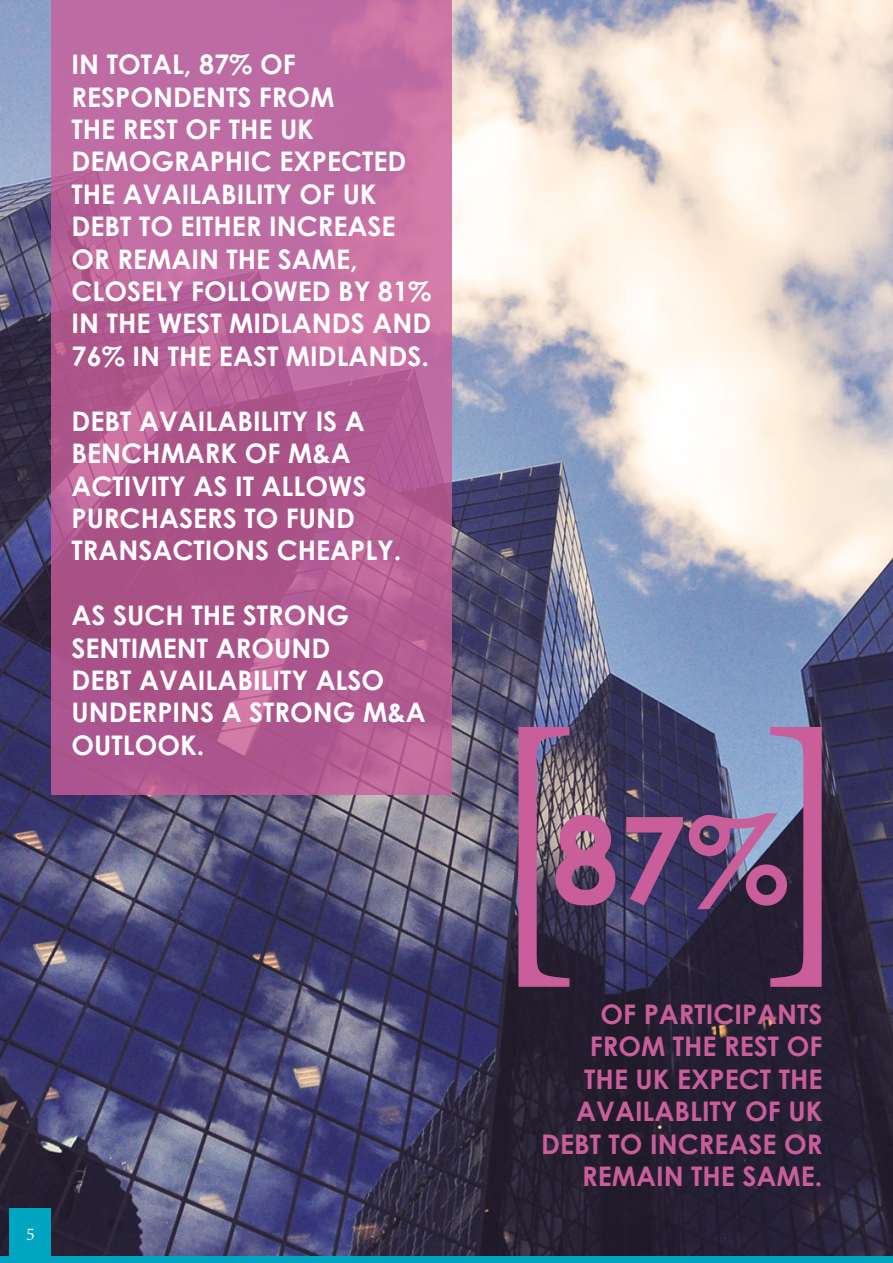
<style>
.page{position:relative;width:893px;height:1263px;background:#fff}
.page>*{position:absolute;margin:0;border:0;box-sizing:border-box;transform-origin:0 0}
.t1{font:300px "Minion Pro";color:#ca5e9b}
.t2{font:700 120px "Century Gothic";color:#ca5e9b}
.t3{font:700 27px/32.4px "Century Gothic";color:#fff}
.t4{font:700 27px/32.4px "Century Gothic";color:#ca5e9b;text-align:right}
.t5{font:18px "Minion Pro";color:#fff}
</style>
<div class="page">
<img style="left:0;top:0;width:893px;height:1256px">
<svg style="left:51px;top:0;width:401px;height:795px;background:#b76197"></svg>
<div style="left:10px;top:1209px;width:41px;height:54px;background:#00a5c1"></div>
<div style="left:0;top:1256px;width:893px;height:7px;background:#00a5c1"></div>
<p class="t3" style="left:72px;top:47px;width:361px">IN TOTAL, 87% OF<br>RESPONDENTS FROM<br>THE REST OF THE UK<br>DEMOGRAPHIC EXPECTED<br>THE AVAILABILITY OF UK<br>DEBT TO EITHER INCREASE<br>OR REMAIN THE SAME,<br>CLOSELY FOLLOWED BY 81%<br>IN THE WEST MIDLANDS AND<br>76% IN THE EAST MIDLANDS.</p>
<p class="t3" style="left:72px;top:403px;width:331px">DEBT AVAILABILITY IS A<br>BENCHMARK OF M&amp;A<br>ACTIVITY AS IT ALLOWS<br>PURCHASERS TO FUND<br>TRANSACTIONS CHEAPLY.</p>
<p class="t3" style="left:72px;top:598px;width:356px">AS SUCH THE STRONG<br>SENTIMENT AROUND<br>DEBT AVAILABILITY ALSO<br>UNDERPINS A STRONG M&amp;A<br>OUTLOOK.</p>
<p class="t5" style="left:26px;top:1222px;width:10px">5</p>
<h1 class="t1" style="left:482px;top:641px;width:105px">[</h1>
<h1 class="t1" style="left:754px;top:641px;width:105px">]</h1>
<h2 class="t2" style="left:552px;top:769px;width:239px">87%</h2>
<p class="t4" style="left:541px;top:997px;width:283px">OF PARTICIPANTS<br>FROM THE REST OF<br>THE UK EXPECT THE<br>AVAILABLITY OF UK<br>DEBT TO INCREASE OR<br>REMAIN THE SAME.</p>
</div>
